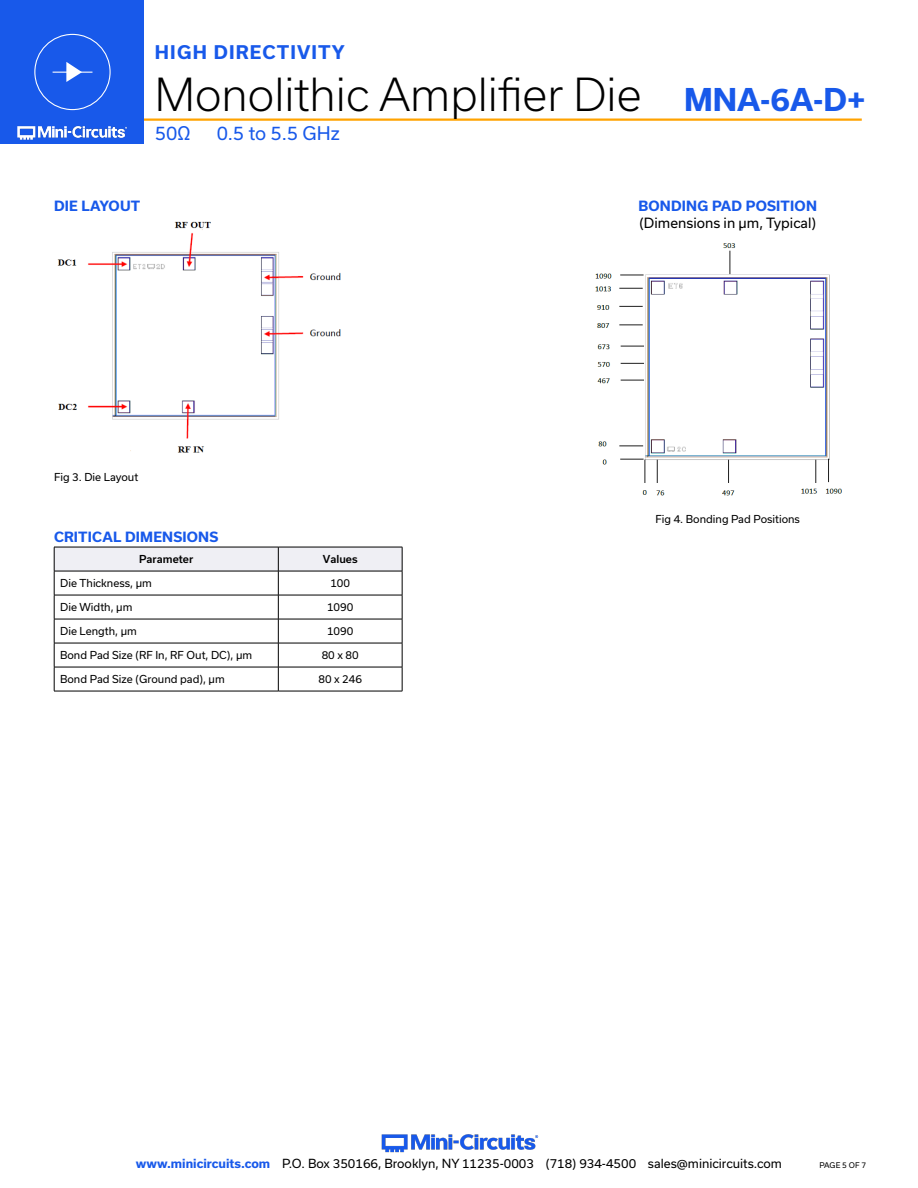
<style>
.page{position:relative;width:918px;height:1188px;background:#fff}
.page>*{position:absolute;margin:0;border:0;box-sizing:border-box;transform-origin:0 0}
.t1{font:300 43.5px "Usual";color:#000}
.t2{font:700 30px "Usual";color:#1859ea}
.t3{font:700 18px "Usual";letter-spacing:.065em;color:#1859ea}
.t4{font:18px "Usual";color:#1859ea}
.Blue_Headers{font:700 13.5px "Usual";letter-spacing:.015em;color:#1859ea}
.Regular_Copy{font:13.5px "Usual";color:#000}
.t5{font:12px "Usual";color:#000}
.Table_Body_Left_Just{font:10.5px "Usual";color:#000}
.Figure_text{font:10.5px "Usual";color:#000}
.Table_Body_Center{font:10.5px "Usual";color:#000}
.Table_Header_Center{font:500 10.5px "Usual";color:#000}
.t6{font:7.5px "Usual";color:#000}
.s1{font-weight:700;color:#1859ea}
</style>
<div class="page">
<hr style="left:129px;top:118px;width:733px;height:3px;background:#ffa300">
<div style="left:0;top:0;width:144px;height:144px;background:#1859ea"></div>
<img style="left:17px;top:120px;width:128px;height:20px">
<div style="left:34px;top:34px;width:77px;height:76px;border:1px solid #fff;border-radius:50%"></div>
<hr style="left:53px;top:72px;width:39px;height:1px;background:#fff">
<svg style="left:66px;top:62px;width:16px;height:20px"></svg>
<img style="left:381px;top:1134px;width:158px;height:19px">
<img style="left:57px;top:221px;width:284px;height:232px">
<img style="left:595px;top:243px;width:247px;height:253px">
<svg style="left:54px;top:547px;width:349px;height:144px"></svg>
<hr style="left:54px;top:691px;width:224px;height:1px;background:#000">
<hr style="left:278px;top:691px;width:124px;height:1px;background:#000">
<h3 class="t3" style="left:155px;top:42px;width:192px">HIGH DIRECTIVITY</h3>
<h1 class="t1" style="left:155px;top:70px;width:488px">Monolithic Amplifier Die</h1>
<h3 class="t4" style="left:155px;top:123px;width:37px">50Ω</h3>
<h3 class="t4" style="left:217px;top:123px;width:124px">0.5 to 5.5 GHz</h3>
<h2 class="t2" style="left:684px;top:83px;width:183px">MNA-6A-D+</h2>
<p class="Blue_Headers" style="left:54px;top:199px;width:88px">DIE LAYOUT</p>
<p class="Blue_Headers" style="left:639px;top:199px;width:180px">BONDING PAD POSITION</p>
<p class="Regular_Copy" style="left:639px;top:215px;width:178px">(Dimensions in µ m, Typical)</p>
<p class="Figure_text" style="left:54px;top:471px;width:86px">Fig 3. Die Layout</p>
<p class="Figure_text" style="left:656px;top:513px;width:146px">Fig 4. Bonding Pad Positions</p>
<p class="Blue_Headers" style="left:54px;top:529px;width:166px">CRITICAL DIMENSIONS</p>
<p class="Table_Header_Center" style="left:139px;top:553px;width:56px">Parameter</p>
<p class="Table_Header_Center" style="left:323px;top:553px;width:36px">Values</p>
<p class="Table_Body_Left_Just" style="left:60px;top:577px;width:93px">Die Thickness, µ m</p>
<p class="Table_Body_Center" style="left:330px;top:577px;width:21px">100</p>
<p class="Table_Body_Left_Just" style="left:60px;top:601px;width:74px">Die Width, µ m</p>
<p class="Table_Body_Center" style="left:327px;top:601px;width:28px">1090</p>
<p class="Table_Body_Left_Just" style="left:60px;top:625px;width:78px">Die Length, µ m</p>
<p class="Table_Body_Center" style="left:327px;top:625px;width:28px">1090</p>
<p class="Table_Body_Left_Just" style="left:60px;top:649px;width:193px">Bond Pad Size (RF In, RF Out, DC), µ m</p>
<p class="Table_Body_Center" style="left:322px;top:649px;width:39px">80 x 80</p>
<p class="Table_Body_Left_Just" style="left:60px;top:673px;width:166px">Bond Pad Size (Ground pad), µ m</p>
<p class="Table_Body_Center" style="left:318px;top:673px;width:45px">80 x 246</p>
<p class="t5" style="left:136px;top:1157px;width:648px"><span class="s1">www.minicircuits.com</span> P.O. Box 350166, Brooklyn, NY 11235-0003 (718) 934-4500 sales@minicircuits.com</p>
<p class="t6" style="left:819px;top:1160px;width:48px">PAGE 5 OF 7</p>
</div>
